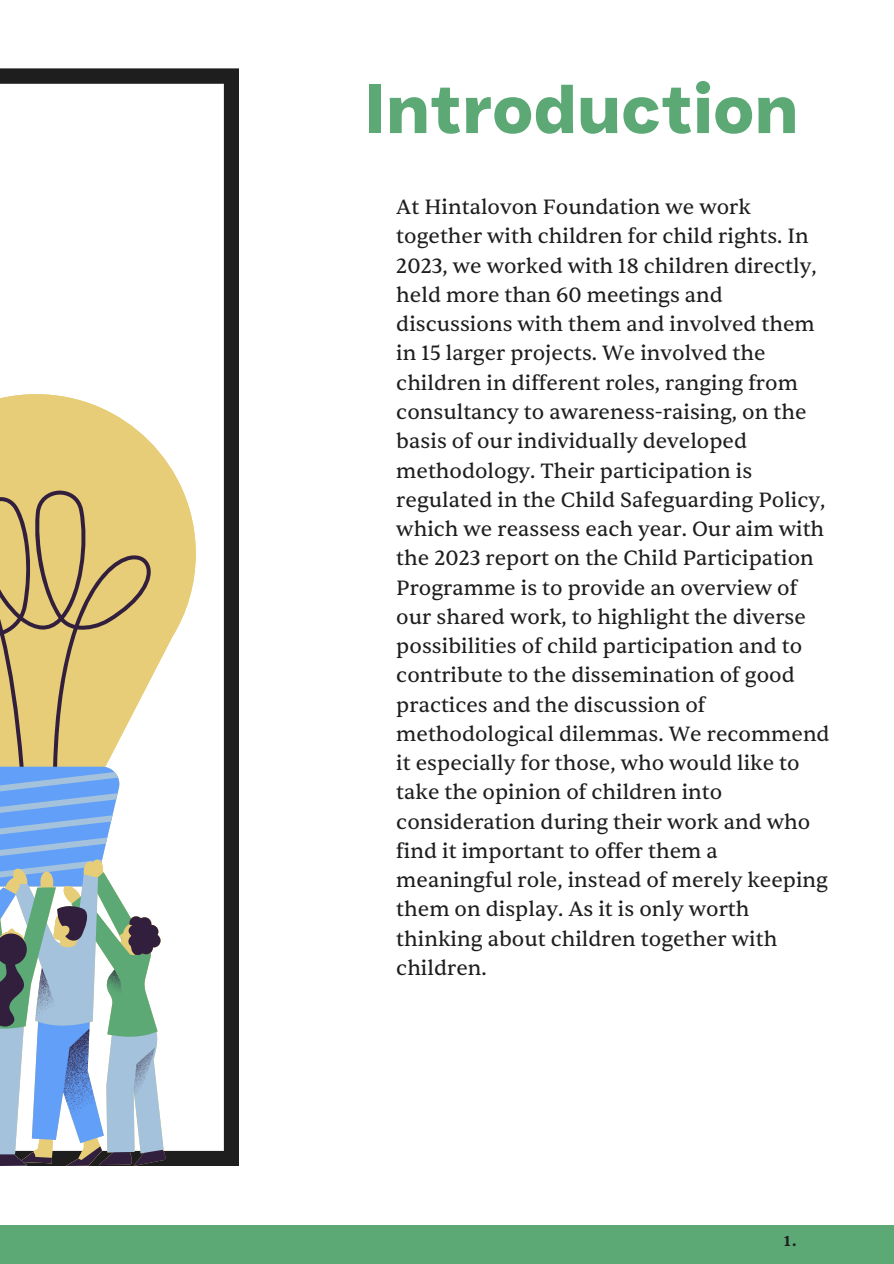
<style>
.page{position:relative;width:894px;height:1264px;background:#fff}
.page>*{position:absolute;margin:0;border:0;box-sizing:border-box;transform-origin:0 0}
.t1{font:700 69px "JUST Sans";color:#5ca976}
.t2{font:21px/29.2px "Sentient";color:#1e1e1e}
.t3{font:700 14.7px "Sentient";color:#1e1e1e}
</style>
<div class="page">
<svg style="left:0;top:68px;width:239px;height:1097px"></svg>
<div style="left:0;top:1225px;width:893px;height:38px;background:#5ca976"></div>
<svg style="left:167px;top:780px;width:29px;height:385px"></svg>
<svg style="left:0;top:394px;width:196px;height:386px;fill:#e7cd77"></svg>
<svg style="left:0;top:490px;width:167px;height:675px"></svg>
<p class="t1" style="left:365px;top:66px;width:435px">Introduction</p>
<h1 class="t2" style="left:396px;top:193px;width:434px">At Hintalovon Foundation we work together with children for child rights. In 2023, we worked with 18 children directly, held more than 60 meetings and discussions with them and involved them in 15 larger projects. We involved the children in different roles, ranging from consultancy to awareness-raising, on the basis of our individually developed methodology. Their participation is regulated in the Child Safeguarding Policy, which we reassess each year. Our aim with the 2023 report on the Child Participation Programme is to provide an overview of our shared work, to highlight the diverse possibilities of child participation and to contribute to the dissemination of good practices and the discussion of methodological dilemmas. We recommend it especially for those, who would like to take the opinion of children into consideration during their work and who find it important to offer them a meaningful role, instead of merely keeping them on display. As it is only worth thinking about children together with children.</h1>
<h2 class="t3" style="left:783px;top:1231px;width:14px">1.</h2>
</div>
